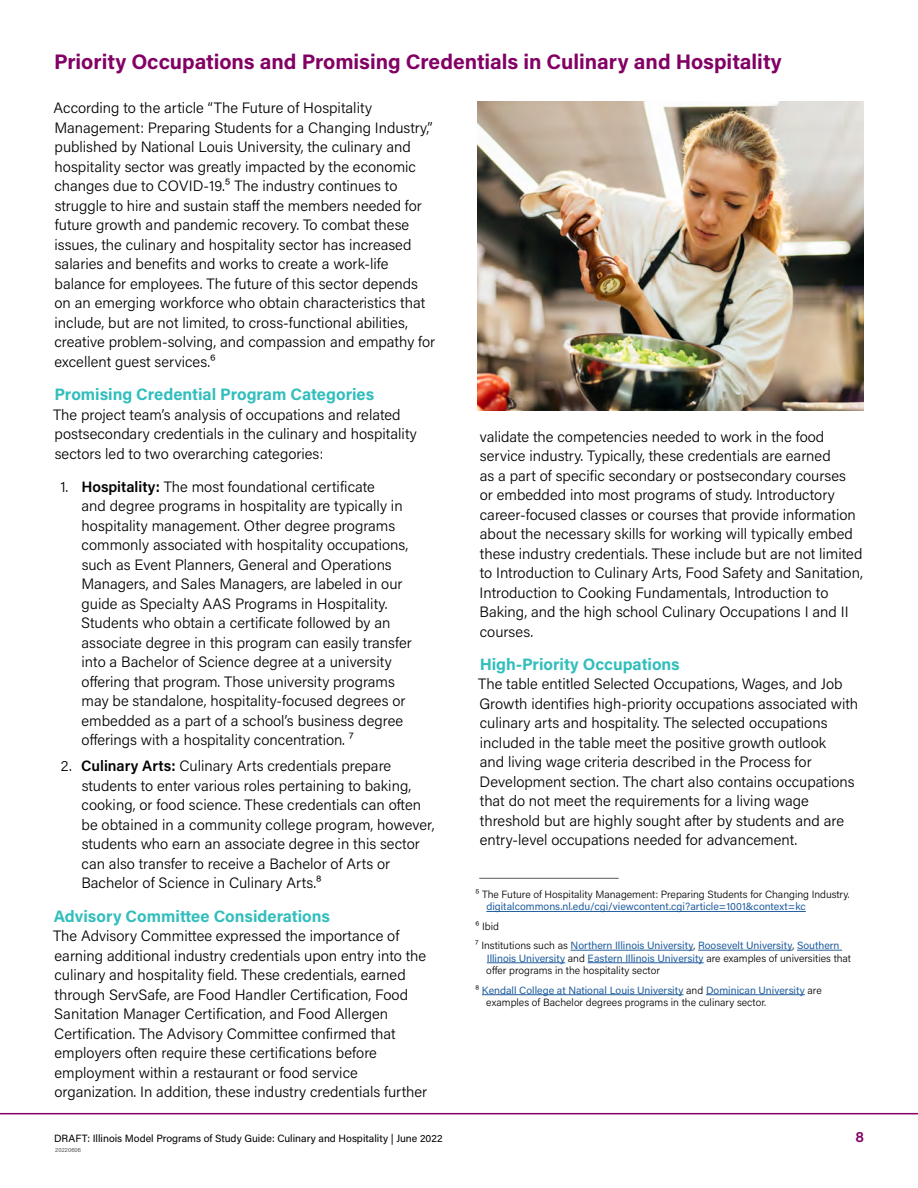
<style>
.page{position:relative;width:918px;height:1188px;background:#fff}
.page>*{position:absolute;margin:0;border:0;box-sizing:border-box;transform-origin:0 0}
.t1{font:700 21px "Acumin Pro";color:#830065}
.t2{font:700 16.5px "Acumin Pro";color:#32bebc}
.t3{font:300 15px/19.5px "Acumin Pro";color:#000}
.t4{font:600 15px "Acumin Pro";color:#830065}
.t5{font:300 10.5px/12.6px "Acumin Pro";color:#000}
.t6{font:10.5px/19.4px "Acumin Pro";color:#215e9e}
.t7{font:10.5px "Acumin Pro";color:#000}
.t8{font:300 6px "Acumin Pro";letter-spacing:.005em;color:#333}
.s1{font-weight:600}
.s2{font-weight:300;color:#000}
.s3{font-weight:400;color:#215e9e}
</style>
<div class="page">
<hr style="left:0;top:1113px;width:918px;height:1px;background:#830065">
<hr style="left:486px;top:911px;width:320px;height:1px;background:#215e9e">
<hr style="left:571px;top:950px;width:122px;height:1px;background:#215e9e">
<hr style="left:698px;top:950px;width:94px;height:1px;background:#215e9e">
<hr style="left:797px;top:950px;width:45px;height:1px;background:#215e9e">
<hr style="left:487px;top:963px;width:78px;height:1px;background:#215e9e">
<hr style="left:588px;top:963px;width:116px;height:1px;background:#215e9e">
<hr style="left:482px;top:994px;width:202px;height:1px;background:#215e9e">
<hr style="left:706px;top:994px;width:99px;height:1px;background:#215e9e">
<hr style="left:479px;top:878px;width:140px;height:1px;background:#58595b">
<img style="left:477px;top:102px;width:387px;height:308px">
<h1 class="t1" style="left:54px;top:47px;width:729px">Priority Occupations and Promising Credentials in Culinary and Hospitality</h1>
<p class="t3" style="left:54px;top:98px;width:383px">According to the article “The Future of Hospitality Management: Preparing Students for a Changing Industry,” published by National Louis University, the culinary and hospitality sector was greatly impacted by the economic changes due to COVID-19.⁵ The industry continues to struggle to hire and sustain staff the members needed for future growth and pandemic recovery. To combat these issues, the culinary and hospitality sector has increased salaries and benefits and works to create a work-life balance for employees. The future of this sector depends on an emerging workforce who obtain characteristics that include, but are not limited, to cross-functional abilities, creative problem-solving, and compassion and empathy for excellent guest services.⁶</p>
<p class="t2" style="left:54px;top:383px;width:321px">Promising Credential Program Categories</p>
<p class="t3" style="left:53px;top:404px;width:365px">The project team’s analysis of occupations and related postsecondary credentials in the culinary and hospitality sectors led to two overarching categories:</p>
<p class="t3" style="left:81px;top:476px;width:332px;text-indent:-21px">1. <span class="s1">Hospitality:</span> The most foundational certificate<br>and degree programs in hospitality are typically in hospitality management. Other degree programs commonly associated with hospitality occupations, such as Event Planners, General and Operations Managers, and Sales Managers, are labeled in our guide as Specialty AAS Programs in Hospitality.<br>Students who obtain a certificate followed by an associate degree in this program can easily transfer into a Bachelor of Science degree at a university offering that program. Those university programs may be standalone, hospitality-focused degrees or embedded as a part of a school’s business degree offerings with a hospitality concentration. ⁷</p>
<p class="t3" style="left:81px;top:756px;width:355px;text-indent:-21px">2. <span class="s1">Culinary Arts:</span> Culinary Arts credentials prepare students to enter various roles pertaining to baking, cooking, or food science. These credentials can often be obtained in a community college program, however, students who earn an associate degree in this sector can also transfer to receive a Bachelor of Arts or Bachelor of Science in Culinary Arts.⁸</p>
<p class="t2" style="left:54px;top:904px;width:278px">Advisory Committee Considerations</p>
<p class="t3" style="left:53px;top:926px;width:376px">The Advisory Committee expressed the importance of earning additional industry credentials upon entry into the culinary and hospitality field. These credentials, earned through ServSafe, are Food Handler Certification, Food Sanitation Manager Certification, and Food Allergen Certification. The Advisory Committee confirmed that employers often require these certifications before employment within a restaurant or food service organization. In addition, these industry credentials further</p>
<p class="t3" style="left:480px;top:426px;width:385px">validate the competencies needed to work in the food service industry. Typically, these credentials are earned<br>as a part of specific secondary or postsecondary courses<br>or embedded into most programs of study. Introductory career-focused classes or courses that provide information about the necessary skills for working will typically embed these industry credentials. These include but are not limited to Introduction to Culinary Arts, Food Safety and Sanitation, Introduction to Cooking Fundamentals, Introduction to Baking, and the high school Culinary Occupations I and II courses.</p>
<p class="t2" style="left:480px;top:653px;width:202px">High-Priority Occupations</p>
<p class="t3" style="left:478px;top:674px;width:382px">The table entitled Selected Occupations, Wages, and Job Growth identifies high-priority occupations associated with culinary arts and hospitality. The selected occupations included in the table meet the positive growth outlook<br>and living wage criteria described in the Process for Development section. The chart also contains occupations that do not meet the requirements for a living wage threshold but are highly sought after by students and are entry-level occupations needed for advancement.</p>
<p class="t5" style="left:475px;top:887px;width:376px">⁵ The Future of Hospitality Management: Preparing Students for Changing Industry.</p>
<p class="t6" style="left:486px;top:897px;width:321px">digitalcommons.nl.edu/cgi/viewcontent.cgi?article=1001&amp;context=kc</p>
<p class="t6" style="left:475px;top:916px;width:366px"><span class="s2">⁶ Ibid<br>⁷ Institutions such as</span> Northern Illinois University<span class="s2">,</span> Roosevelt University<span class="s2">,</span> Southern</p>
<p class="t5" style="left:486px;top:951px;width:366px"><span class="s3">Illinois University</span> and <span class="s3">Eastern Illinois University</span> are examples of universities that offer programs in the hospitality sector</p>
<p class="t5" style="left:486px;top:983px;width:337px;text-indent:-11px">⁸ <span class="s3">Kendall College at National Louis University</span> and <span class="s3">Dominican University</span> are examples of Bachelor degrees programs in the culinary sector.</p>
<p class="t7" style="left:54px;top:1131px;width:390px">DRAFT: Illinois Model Programs of Study Guide: Culinary and Hospitality | June 2022</p>
<p class="t4" style="left:855px;top:1126px;width:10px">8</p>
<p class="t8" style="left:55px;top:1146px;width:27px">20220606</p>
</div>
